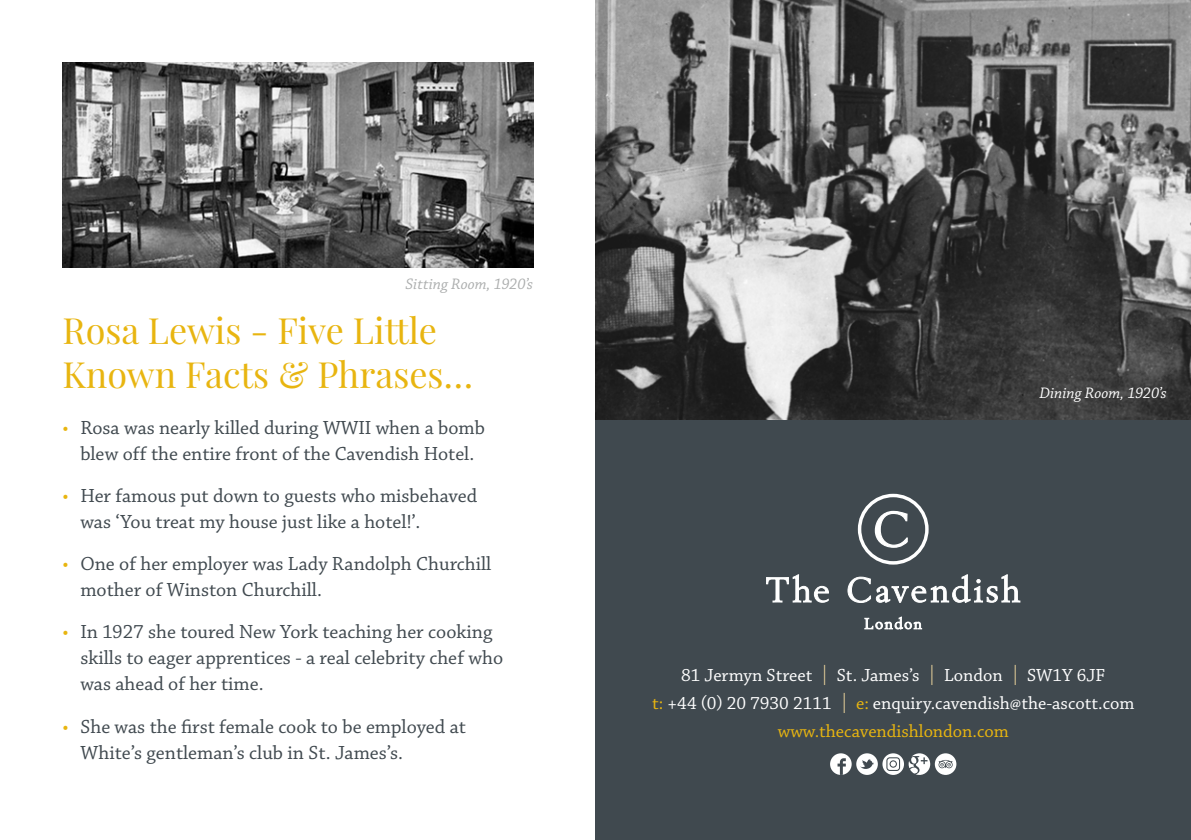
<style>
.page{position:relative;width:1191px;height:840px;background:#fff}
.page>*{position:absolute;margin:0;border:0;box-sizing:border-box;transform-origin:0 0}
.t1{font:36px/44px "Playfair Display";color:#e8b510}
.t2{font:20px/26px "Chaparral Pro";color:#40494f}
.t3{font:18.4px "Chaparral Pro";color:#fff}
.t4{font:18.4px "Chaparral Pro";color:#e8b510}
.t5{font:italic 16px "Chaparral Pro";letter-spacing:.005em;color:#abadad}
.t6{font:italic 16px "Chaparral Pro";color:#fff}
.s1{color:#e8b510}
.s2{font-size:20.2px;color:#f6dda1}
</style>
<div class="page">
<div style="left:595px;top:420px;width:596px;height:419px;background:#40494f"></div>
<svg style="left:934px;top:752px;width:22px;height:22px"></svg>
<svg style="left:938px;top:759px;width:14px;height:8px"></svg>
<div style="left:830px;top:752px;width:21px;height:22px;background:#fff;border-radius:50%"></div>
<svg style="left:837px;top:758px;width:9px;height:16px"></svg>
<svg style="left:856px;top:752px;width:22px;height:22px"></svg>
<svg style="left:860px;top:758px;width:14px;height:12px"></svg>
<svg style="left:908px;top:753px;width:22px;height:21px"></svg>
<svg style="left:882px;top:752px;width:22px;height:22px"></svg>
<svg style="left:886px;top:756px;width:14px;height:14px"></svg>
<svg style="left:766px;top:574px;width:254px;height:29px"></svg>
<svg style="left:864px;top:616px;width:58px;height:13px"></svg>
<svg style="left:874px;top:510px;width:34px;height:38px"></svg>
<div style="left:858px;top:493px;width:70px;height:71px;border:3px solid #fff;border-radius:50%"></div>
<img style="left:595px;top:0;width:596px;height:420px">
<img style="left:62px;top:62px;width:471px;height:205px">
<p class="t5" style="left:405px;top:275px;width:129px">Sitting Room, 1920’s</p>
<p class="t1" style="left:62px;top:308px;width:412px">Rosa Lewis - Five Little<br>Known Facts &amp; Phrases…</p>
<p class="t2" style="left:62px;top:415px;width:424px;text-align:center"><span class="s1">•</span> Rosa was nearly killed during WWII when a bomb blew off the entire front of the Cavendish Hotel.</p>
<p class="t2" style="left:80px;top:483px;width:398px;text-indent:-18px"><span class="s1">•</span> Her famous put down to guests who misbehaved was ‘You treat my house just like a hotel!’.</p>
<p class="t2" style="left:80px;top:551px;width:412px;text-indent:-18px"><span class="s1">•</span> One of her employer was Lady Randolph Churchill mother of Winston Churchill.</p>
<p class="t2" style="left:80px;top:619px;width:424px;text-indent:-18px"><span class="s1">•</span> In 1927 she toured New York teaching her cooking skills to eager apprentices - a real celebrity chef who was ahead of her time.</p>
<p class="t2" style="left:80px;top:713px;width:387px;text-indent:-18px"><span class="s1">•</span> She was the first female cook to be employed at<br>White’s gentleman’s club in St. James’s.</p>
<p class="t6" style="left:1039px;top:384px;width:129px">Dining Room, 1920’s</p>
<p class="t3" style="left:681px;top:664px;width:425px">81 Jermyn Street <span class="s2">|</span> St. James’s <span class="s2">|</span> London <span class="s2">|</span> SW1Y 6JF</p>
<p class="t3" style="left:652px;top:692px;width:484px"><span class="s1">t:</span> +44 (0) 20 7930 2111 <span class="s2">|</span> <span class="s1">e:</span> enquiry.cavendish@the-ascott.com</p>
<p class="t4" style="left:778px;top:720px;width:232px">www.thecavendishlondon.com</p>
</div>
